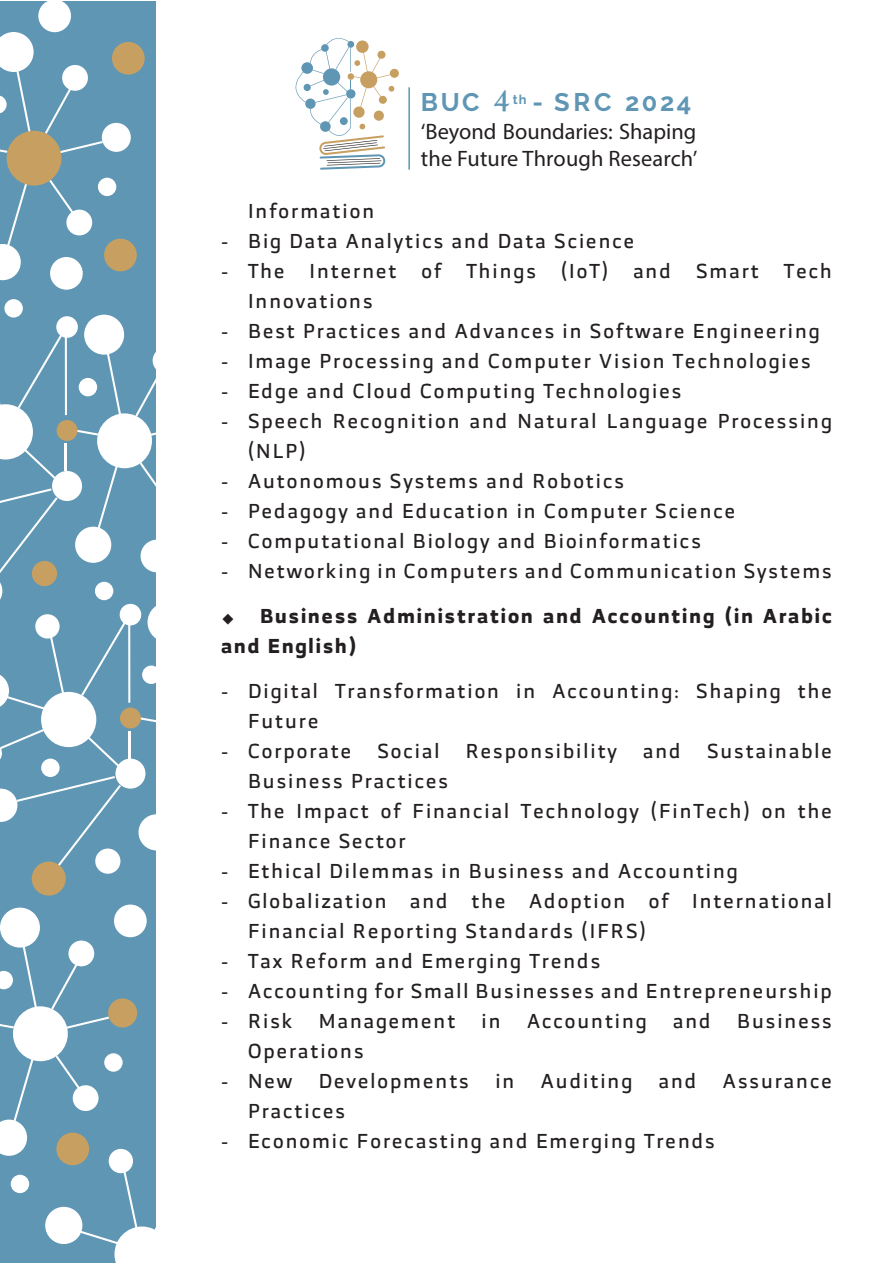
<style>
.page{position:relative;width:893px;height:1263px;background:#fff}
.page>*{position:absolute;margin:0;border:0;box-sizing:border-box;transform-origin:0 0}
.t1{font:700 49.5px "RB";color:#231f20}
.t2{font:700 25.35px "Raleway";letter-spacing:.1em;color:#5f96b4}
.t3{font:22.35px/26.8px "Myriad Pro";color:#231f20}
.t4{font:20.1px/30px "RB";letter-spacing:.1em;color:#231f20}
.t5{font:700 20.1px/30px "RB";letter-spacing:.1em;color:#231f20}
.s1{font-family:"Plantagenet Cherokee";font-weight:400;font-size:30.3px}
</style>
<div class="page">
<div style="left:390px;top:69px;width:9px;height:9px;background:#c7a061;border-radius:50%"></div>
<svg style="left:295px;top:38px;width:99px;height:132px"></svg>
<hr style="left:408px;top:87px;width:2px;height:83px;background:#5f96b4">
<div style="left:0;top:1px;width:155px;height:1262px;background:#5f96b4"></div>
<div style="left:98px;top:178px;width:18px;height:18px;background:#fff;border-radius:50%"></div>
<div style="left:4px;top:299px;width:19px;height:19px;background:#fff;border-radius:50%"></div>
<div style="left:66px;top:210px;width:26px;height:25px;background:#fff;border-radius:50%"></div>
<div style="left:50px;top:257px;width:33px;height:33px;background:#fff;border-radius:50%"></div>
<div style="left:62px;top:65px;width:26px;height:26px;background:#fff;border-radius:50%"></div>
<div style="left:102px;top:123px;width:29px;height:29px;background:#fff;border-radius:50%"></div>
<svg style="left:0;top:184px;width:27px;height:96px"></svg>
<svg style="left:49px;top:180px;width:24px;height:34px"></svg>
<svg style="left:56px;top:141px;width:47px;height:12px"></svg>
<svg style="left:0;top:149px;width:8px;height:4px"></svg>
<div style="left:7px;top:131px;width:54px;height:55px;background:#c7a061;border-radius:50%"></div>
<div style="left:97px;top:413px;width:55px;height:55px;background:#fff;border-radius:50%"></div>
<div style="left:56px;top:316px;width:22px;height:22px;background:#fff;border-radius:50%"></div>
<div style="left:79px;top:378px;width:18px;height:18px;background:#fff;border-radius:50%"></div>
<div style="left:95px;top:582px;width:18px;height:18px;background:#fff;border-radius:50%"></div>
<svg style="left:141px;top:540px;width:14px;height:32px"></svg>
<div style="left:52px;top:471px;width:30px;height:30px;background:#fff;border-radius:50%"></div>
<div style="left:75px;top:527px;width:36px;height:36px;background:#fff;border-radius:50%"></div>
<div style="left:84px;top:315px;width:40px;height:40px;background:#fff;border-radius:50%"></div>
<svg style="left:97px;top:465px;width:21px;height:65px"></svg>
<svg style="left:140px;top:462px;width:15px;height:24px"></svg>
<svg style="left:146px;top:424px;width:9px;height:13px"></svg>
<svg style="left:135px;top:353px;width:20px;height:63px"></svg>
<svg style="left:103px;top:345px;width:18px;height:72px"></svg>
<svg style="left:78px;top:430px;width:20px;height:5px"></svg>
<hr style="left:65px;top:335px;width:2px;height:80px;background:#fff">
<hr style="left:65px;top:444px;width:2px;height:27px;background:#fff">
<svg style="left:0;top:328px;width:66px;height:272px"></svg>
<div style="left:57px;top:420px;width:21px;height:21px;background:#c7a061;border-radius:50%"></div>
<div style="left:41px;top:692px;width:55px;height:55px;background:#fff;border-radius:50%"></div>
<div style="left:35px;top:614px;width:25px;height:24px;background:#fff;border-radius:50%"></div>
<div style="left:120px;top:604px;width:21px;height:21px;background:#fff;border-radius:50%"></div>
<div style="left:41px;top:759px;width:19px;height:18px;background:#fff;border-radius:50%"></div>
<svg style="left:142px;top:665px;width:13px;height:19px"></svg>
<svg style="left:95px;top:848px;width:25px;height:26px"></svg>
<div style="left:115px;top:759px;width:30px;height:30px;background:#fff;border-radius:50%"></div>
<svg style="left:138px;top:814px;width:17px;height:36px"></svg>
<svg style="left:148px;top:606px;width:7px;height:32px"></svg>
<svg style="left:140px;top:717px;width:15px;height:5px"></svg>
<hr style="left:128px;top:622px;width:2px;height:81px;background:#fff">
<hr style="left:128px;top:731px;width:2px;height:28px;background:#fff">
<svg style="left:0;top:776px;width:121px;height:94px"></svg>
<svg style="left:78px;top:728px;width:45px;height:41px"></svg>
<svg style="left:81px;top:616px;width:48px;height:80px"></svg>
<svg style="left:0;top:630px;width:65px;height:80px"></svg>
<svg style="left:0;top:725px;width:53px;height:40px"></svg>
<div style="left:32px;top:861px;width:34px;height:35px;background:#c7a061;border-radius:50%"></div>
<div style="left:120px;top:708px;width:21px;height:20px;background:#c7a061;border-radius:50%"></div>
<div style="left:13px;top:1006px;width:55px;height:55px;background:#fff;border-radius:50%"></div>
<svg style="left:0;top:971px;width:13px;height:18px"></svg>
<div style="left:104px;top:1053px;width:19px;height:19px;background:#fff;border-radius:50%"></div>
<div style="left:11px;top:1175px;width:18px;height:18px;background:#fff;border-radius:50%"></div>
<div style="left:73px;top:1085px;width:26px;height:26px;background:#fff;border-radius:50%"></div>
<div style="left:56px;top:1132px;width:33px;height:33px;background:#c7a061;border-radius:50%"></div>
<div style="left:114px;top:904px;width:33px;height:33px;background:#fff;border-radius:50%"></div>
<div style="left:104px;top:239px;width:33px;height:32px;background:#c7a061;border-radius:50%"></div>
<div style="left:112px;top:42px;width:33px;height:33px;background:#c7a061;border-radius:50%"></div>
<svg style="left:0;top:1px;width:76px;height:133px"></svg>
<div style="left:68px;top:940px;width:26px;height:26px;background:#fff;border-radius:50%"></div>
<div style="left:0;top:907px;width:40px;height:40px;background:#fff;border-radius:50%"></div>
<svg style="left:0;top:1058px;width:34px;height:98px"></svg>
<svg style="left:56px;top:1055px;width:24px;height:34px"></svg>
<svg style="left:62px;top:1016px;width:47px;height:14px"></svg>
<svg style="left:51px;top:955px;width:31px;height:54px"></svg>
<svg style="left:19px;top:938px;width:18px;height:72px"></svg>
<svg style="left:0;top:1024px;width:14px;height:4px"></svg>
<div style="left:108px;top:998px;width:29px;height:29px;background:#c7a061;border-radius:50%"></div>
<div style="left:45px;top:1207px;width:37px;height:37px;background:#fff;border-radius:50%"></div>
<svg style="left:72px;top:1150px;width:84px;height:113px"></svg>
<p class="t2" style="left:421px;top:88px;width:272px">BUC <span class="s1">4</span><sup>th</sup> - SRC 2024</p>
<p class="t3" style="left:421px;top:117px;width:278px">‘Beyond Boundaries: Shaping the Future Through Research’</p>
<p class="t4" style="left:248px;top:196px;width:128px">Information</p>
<p class="t4" style="left:221px;top:226px;width:415px">- Big Data Analytics and Data Science</p>
<p class="t4" style="left:221px;top:256px;width:65px">- The</p>
<p class="t4" style="left:310px;top:256px;width:88px">Internet</p>
<p class="t4" style="left:421px;top:256px;width:21px">of</p>
<p class="t4" style="left:466px;top:256px;width:71px">Things</p>
<p class="t4" style="left:561px;top:256px;width:49px">(IoT)</p>
<p class="t4" style="left:633px;top:256px;width:39px">and</p>
<p class="t4" style="left:696px;top:256px;width:64px">Smart</p>
<p class="t4" style="left:784px;top:256px;width:49px">Tech</p>
<p class="t4" style="left:248px;top:286px;width:126px">Innovations</p>
<p class="t4" style="left:221px;top:316px;width:600px">- Best Practices and Advances in Software Engineering</p>
<p class="t4" style="left:221px;top:346px;width:591px">- Image Processing and Computer Vision Technologies</p>
<p class="t4" style="left:221px;top:375px;width:462px">- Edge and Cloud Computing Technologies</p>
<p class="t4" style="left:248px;top:405px;width:585px;text-indent:-27px">- Speech Recognition and Natural Language Processing (NLP)</p>
<p class="t4" style="left:221px;top:465px;width:404px">- Autonomous Systems and Robotics</p>
<p class="t4" style="left:221px;top:495px;width:516px">- Pedagogy and Education in Computer Science</p>
<p class="t4" style="left:221px;top:525px;width:481px">- Computational Biology and Bioinformatics</p>
<p class="t4" style="left:221px;top:555px;width:612px">- Networking in Computers and Communication Systems</p>
<h1 class="t1" style="left:221px;top:577px;width:15px">.</h1>
<p class="t5" style="left:221px;top:601px;width:612px;text-indent:39px">Business Administration and Accounting (in Arabic and English)</p>
<p class="t4" style="left:248px;top:676px;width:585px;text-indent:-27px">- Digital Transformation in Accounting: Shaping the<br>Future</p>
<p class="t4" style="left:221px;top:736px;width:132px">- Corporate</p>
<p class="t4" style="left:377px;top:736px;width:64px">Social</p>
<p class="t4" style="left:466px;top:736px;width:153px">Responsibility</p>
<p class="t4" style="left:643px;top:736px;width:39px">and</p>
<p class="t4" style="left:707px;top:736px;width:126px">Sustainable</p>
<p class="t4" style="left:248px;top:766px;width:202px">Business Practices</p>
<p class="t4" style="left:248px;top:796px;width:585px;text-indent:-27px">- The Impact of Financial Technology (FinTech) on the<br>Finance Sector</p>
<p class="t4" style="left:221px;top:855px;width:518px">- Ethical Dilemmas in Business and Accounting</p>
<p class="t4" style="left:248px;top:885px;width:585px;text-indent:-27px">- Globalization and the Adoption of International<br>Financial Reporting Standards (IFRS)</p>
<p class="t4" style="left:221px;top:945px;width:381px">- Tax Reform and Emerging Trends</p>
<p class="t4" style="left:221px;top:975px;width:612px">- Accounting for Small Businesses and Entrepreneurship</p>
<p class="t4" style="left:221px;top:1005px;width:73px">- Risk</p>
<p class="t4" style="left:319px;top:1005px;width:138px">Management</p>
<p class="t4" style="left:482px;top:1005px;width:20px">in</p>
<p class="t4" style="left:527px;top:1005px;width:121px">Accounting</p>
<p class="t4" style="left:673px;top:1005px;width:39px">and</p>
<p class="t4" style="left:737px;top:1005px;width:96px">Business</p>
<p class="t4" style="left:248px;top:1035px;width:117px">Operations</p>
<p class="t4" style="left:221px;top:1065px;width:73px">- New</p>
<p class="t4" style="left:319px;top:1065px;width:151px">Developments</p>
<p class="t4" style="left:495px;top:1065px;width:20px">in</p>
<p class="t4" style="left:541px;top:1065px;width:93px">Auditing</p>
<p class="t4" style="left:659px;top:1065px;width:39px">and</p>
<p class="t4" style="left:723px;top:1065px;width:110px">Assurance</p>
<p class="t4" style="left:248px;top:1095px;width:99px">Practices</p>
<p class="t4" style="left:221px;top:1125px;width:495px">- Economic Forecasting and Emerging Trends</p>
</div>
